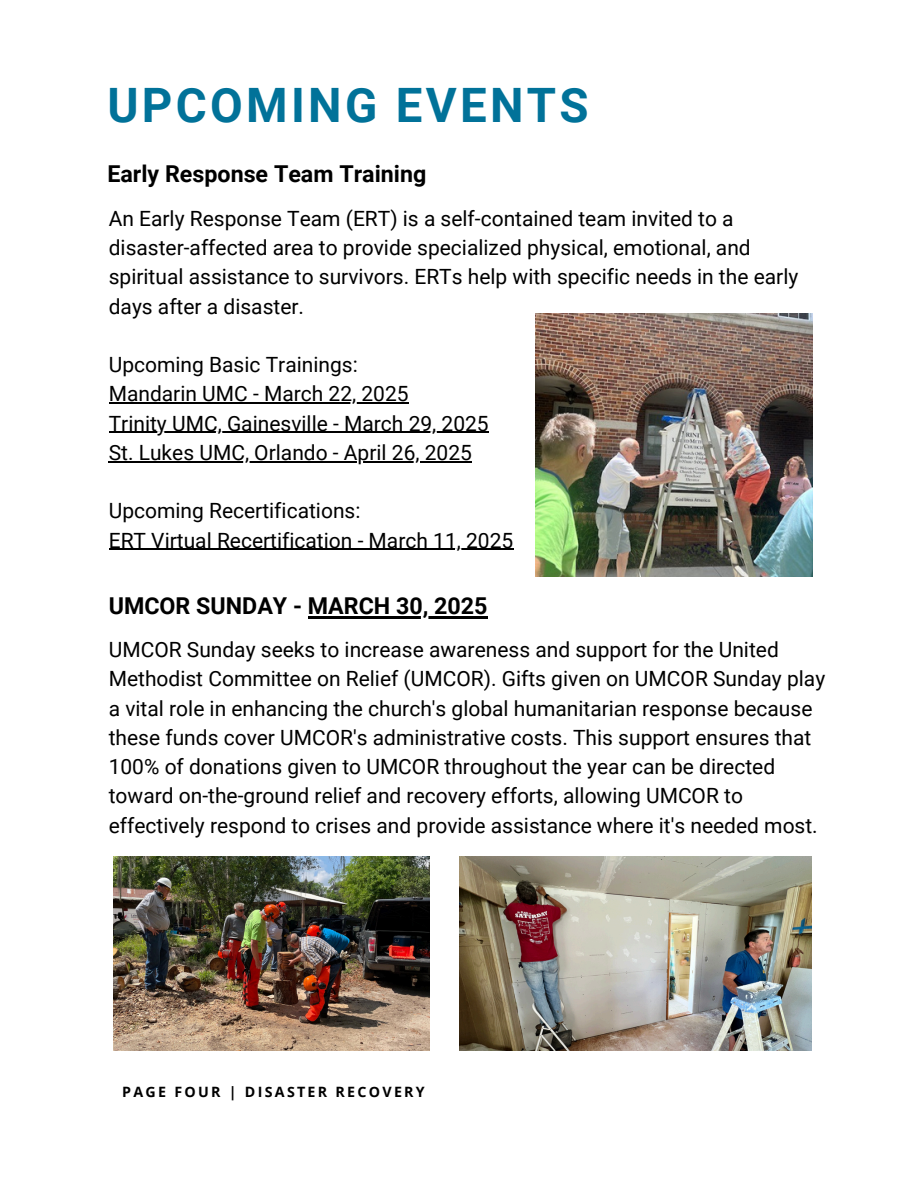
<style>
.page{position:relative;width:918px;height:1188px;background:#fff}
.page>*{position:absolute;margin:0;border:0;box-sizing:border-box;transform-origin:0 0}
.t1{font:700 47.4px "Roboto";letter-spacing:.07em;color:#017299}
.t2{font:700 23.25px "Roboto";color:#000}
.t3{font:21px/29.2px "Roboto";color:#000}
.t4{font:700 14.25px "Open Sans";letter-spacing:.16em;color:#000}
</style>
<div class="page">
<img style="left:536px;top:313px;width:276px;height:264px">
<img style="left:459px;top:856px;width:352px;height:195px">
<img style="left:113px;top:856px;width:316px;height:195px">
<hr style="left:109px;top:402px;width:300px;height:2px;background:#000">
<hr style="left:109px;top:432px;width:380px;height:1px;background:#000">
<hr style="left:109px;top:461px;width:363px;height:1px;background:#000">
<hr style="left:109px;top:549px;width:404px;height:1px;background:#000">
<hr style="left:308px;top:616px;width:180px;height:3px;background:#000">
<h1 class="t1" style="left:107px;top:78px;width:483px">UPCOMING EVENTS</h1>
<h3 class="t2" style="left:107px;top:160px;width:320px">Early Response Team Training</h3>
<h4 class="t3" style="left:109px;top:204px;width:691px">An Early Response Team (ERT) is a self-contained team invited to a disaster-affected area to provide specialized physical, emotional, and spiritual assistance to survivors. ERTs help with specific needs in the early days after a disaster.</h4>
<h4 class="t3" style="left:109px;top:350px;width:251px">Upcoming Basic Trainings:</h4>
<p class="t3" style="left:109px;top:380px;width:301px">Mandarin UMC - March 22, 2025</p>
<p class="t3" style="left:109px;top:409px;width:381px">Trinity UMC, Gainesville - March 29, 2025</p>
<h2 class="t3" style="left:109px;top:438px;width:365px">St. Lukes UMC, Orlando - April 26, 2025</h2>
<h2 class="t3" style="left:109px;top:497px;width:253px">Upcoming Recertifications:</h2>
<h4 class="t3" style="left:109px;top:526px;width:406px">ERT Virtual Recertification - March 11, 2025</h4>
<p class="t2" style="left:109px;top:593px;width:380px">UMCOR SUNDAY - MARCH 30, 2025</p>
<p class="t3" style="left:109px;top:635px;width:718px">UMCOR Sunday seeks to increase awareness and support for the United Methodist Committee on Relief (UMCOR). Gifts given on UMCOR Sunday play a vital role in enhancing the church's global humanitarian response because these funds cover UMCOR's administrative costs. This support ensures that 100% of donations given to UMCOR throughout the year can be directed toward on-the-ground relief and recovery efforts, allowing UMCOR to effectively respond to crises and provide assistance where it's needed most.</p>
<p class="t4" style="left:122px;top:1082px;width:304px">PAGE FOUR | DISASTER RECOVERY</p>
</div>
